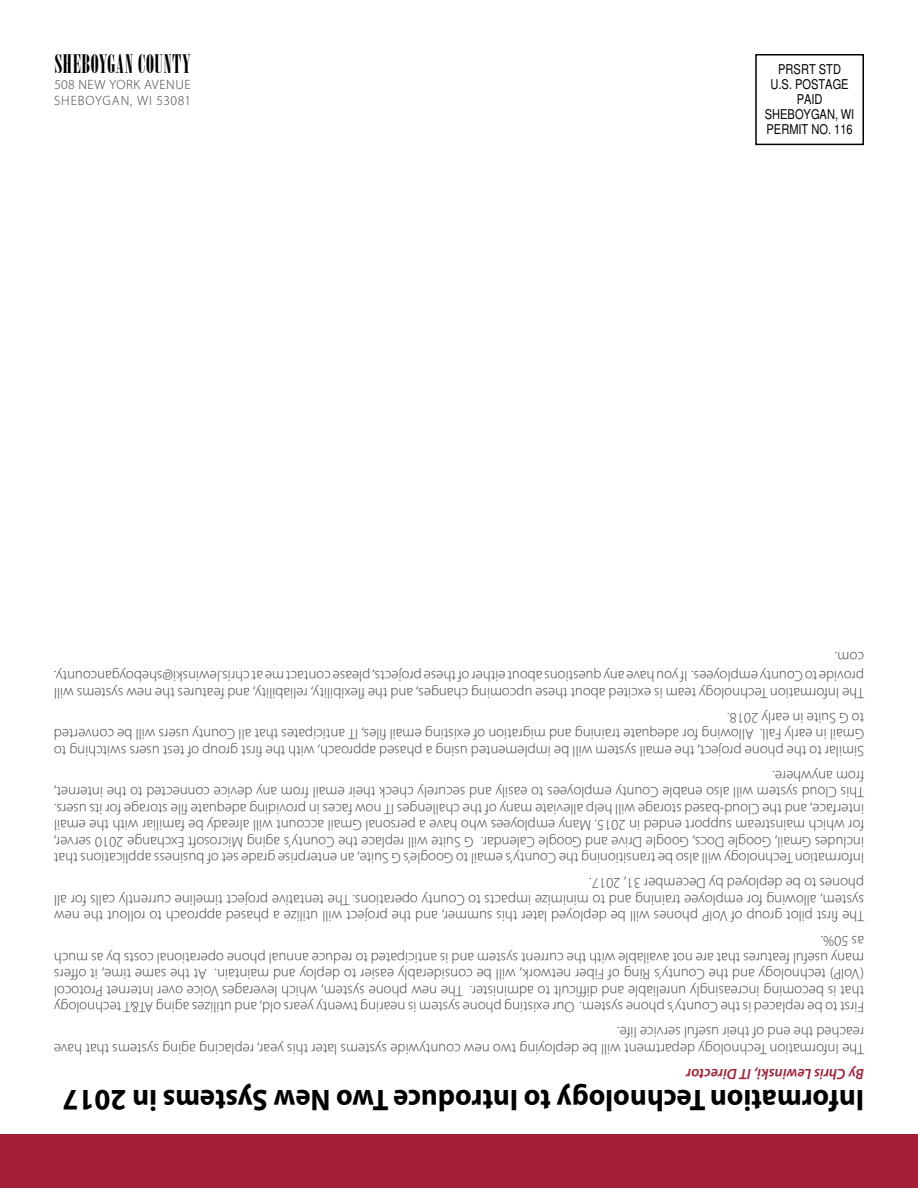
<style>
.page{position:relative;width:918px;height:1188px;background:#fff}
.page>*{position:absolute;margin:0;border:0;box-sizing:border-box;transform-origin:0 0}
.t1{font:700 30px "Myriad Pro";color:#000;scale:.96 1}
.t2{font:25.5px "Bodoni MT Poster Compressed";letter-spacing:.03em;color:#000}
.t3{font:300 15px/16.5px "Myriad Pro";color:#414042;text-align:justify}
.t4{font:italic 600 15px "Myriad Pro";color:#a41f35}
.t5{font:condensed 13.5px/15px "Helvetica";color:#000;text-align:center}
.t6{font:300 13.5px/16.2px "Myriad Pro";letter-spacing:.045em;color:#414042}
</style>
<div class="page">
<div style="left:0;top:1134px;width:918px;height:54px;background:#a41f35"></div>
<div style="left:755px;top:54px;width:109px;height:91px;border:2px solid #000"></div>
<h2 class="t2" style="left:55px;top:49px;width:137px">SHEBOYGAN COUNTY</h2>
<p class="t6" style="left:54px;top:76px;width:139px">508 NEW YORK AVENUE<br>SHEBOYGAN, WI 53081</p>
<p class="t5" style="left:765px;top:62px;width:91px">PRSRT STD<br>U.S. POSTAGE<br>PAID<br>SHEBOYGAN, WI<br>PERMIT NO. 116</p>
<p class="t3" style="left:864px;top:665px;width:30px;rotate:-180deg">com.</p>
<p class="t3" style="left:864px;top:701px;width:812px;rotate:-180deg">The Information Technology team is excited about these upcoming changes, and the flexibility, reliability, and features the new systems will provide to County employees. If you have any questions about either of these projects, please contact me at chris.lewinski@sheboygancounty.</p>
<p class="t3" style="left:864px;top:759px;width:812px;rotate:-180deg">Similar to the phone project, the email system will be implemented using a phased approach, with the first group of test users switching to Gmail in early Fall. Allowing for adequate training and migration of existing email files, IT anticipates that all County users will be converted to G Suite in early 2018.</p>
<p class="t3" style="left:864px;top:867px;width:812px;rotate:-180deg">Information Technology will also be transitioning the County’s email to Google’s G Suite, an enterprise grade set of business applications that includes Gmail, Google Docs, Google Drive and Google Calendar. G Suite will replace the County’s aging Microsoft Exchange 2010 server, for which mainstream support ended in 2015. Many employees who have a personal Gmail account will already be familiar with the email interface, and the Cloud-based storage will help alleviate many of the challenges IT now faces in providing adequate file storage for its users.<br>This Cloud system will also enable County employees to easily and securely check their email from any device connected to the internet, from anywhere.</p>
<p class="t3" style="left:864px;top:925px;width:811px;rotate:-180deg">The first pilot group of VoIP phones will be deployed later this summer, and the project will utilize a phased approach to rollout the new system, allowing for employee training and to minimize impacts to County operations. The tentative project timeline currently calls for all phones to be deployed by December 31, 2017.</p>
<p class="t3" style="left:864px;top:1016px;width:812px;rotate:-180deg">First to be replaced is the County’s phone system. Our existing phone system is nearing twenty years old, and utilizes aging AT&amp;T technology that is becoming increasingly unreliable and difficult to administer. The new phone system, which leverages Voice over Internet Protocol (VoIP) technology and the County’s Ring of Fiber network, will be considerably easier to deploy and maintain. At the same time, it offers many useful features that are not available with the current system and is anticipated to reduce annual phone operational costs by as much as 50%.</p>
<p class="t3" style="left:864px;top:1057px;width:812px;rotate:-180deg">The Information Technology department will be deploying two new countywide systems later this year, replacing aging systems that have reached the end of their useful service life.</p>
<p class="t4" style="left:864px;top:1084px;width:179px;rotate:-180deg">By Chris Lewinski, IT Director</p>
<h1 class="t1" style="left:864px;top:1120px;width:836px;rotate:-180deg">Information Technology to Introduce Two New Systems in 2017</h1>
</div>
